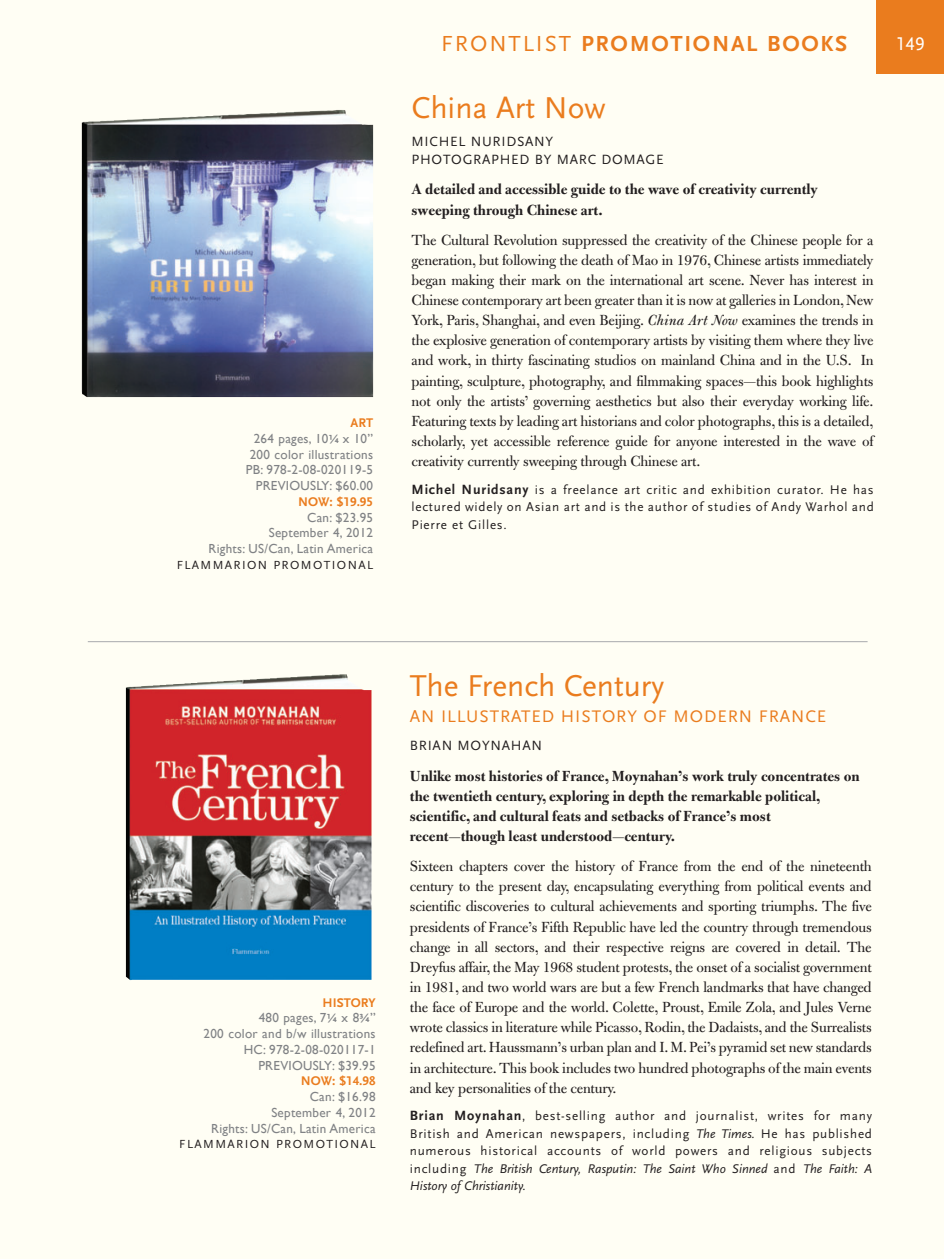
<style>
.page{position:relative;width:944px;height:1259px;background:#fffef4}
.page>*{position:absolute;margin:0;border:0;box-sizing:border-box;transform-origin:0 0}
.t1{font:31.5px "Scala Sans";color:#ea7c1e}
.t2{font:700 22.75px "Scala Sans Caps";letter-spacing:.075em;color:#ea7c1e}
.t3{font:19.25px "Scala Sans Caps";color:#fff}
.t4{font:17.5px "Scala Sans";letter-spacing:.05em;color:#ea7c1e}
.t5{font:15.75px/20.1px "Bulmer";letter-spacing:-.01em;color:#231f20;text-align:justify}
.t6{font:700 15.75px/20.1px "Bulmer";color:#231f20}
.t7{font:14px/17.5px "Scala Sans";letter-spacing:.05em;color:#231f20}
.t8{font:13.12px/17.5px "Scala Sans";letter-spacing:.055em;color:#231f20;text-align:justify}
.t9{font:13.12px/15.8px "Gill Sans";letter-spacing:.02em;color:#808285;text-align:right}
.t10{font:700 13.12px "Scala Sans Caps";color:#ea7c1e}
.t11{font:12.25px "Scala Sans";letter-spacing:.115em;color:#231f20}
.s1{font-family:"Scala Sans Caps Bold Exp";font-size:12.25px}
.s2{font-family:"Scala Sans";font-weight:400}
.s3{font-style:italic}
.s4{font-weight:700;font-size:14px}
</style>
<div class="page">
<div style="left:876px;top:0;width:68px;height:74px;background:#ea7c1e"></div>
<hr style="left:88px;top:641px;width:779px;height:1px;background:#a8a9ad">
<img style="left:126px;top:674px;width:246px;height:306px">
<img style="left:82px;top:110px;width:291px;height:287px">
<p class="t10" style="left:350px;top:415px;width:24px">ART</p>
<p class="t9" style="left:246px;top:431px;width:129px">264 pages, 10<span class="s1">4</span> x 10”<br>200 color illustrations<br>PB: 978-2-08-020119-5<br>PREVIOUSLY: $60.00</p>
<p class="t10" style="left:298px;top:494px;width:76px">NOW: $19.95</p>
<p class="t9" style="left:209px;top:509px;width:166px">Can: $23.95<br>September 4, 2012<br>Rights: US/Can, Latin America</p>
<p class="t11" style="left:177px;top:558px;width:198px">FLAMMARION PROMOTIONAL</p>
<h2 class="t2" style="left:441px;top:30px;width:408px"><span class="s2">FRONTLIST</span> PROMOTIONAL BOOKS</h2>
<p class="t3" style="left:896px;top:32px;width:30px">149</p>
<h1 class="t1" style="left:412px;top:89px;width:196px">China Art Now</h1>
<p class="t7" style="left:412px;top:133px;width:254px">MICHEL NURIDSANY<br>PHOTOGRAPHED BY MARC DOMAGE</p>
<p class="t6" style="left:412px;top:181px;width:408px">A detailed and accessible guide to the wave of creativity currently sweeping through Chinese art.</p>
<p class="t5" style="left:412px;top:231px;width:463px">The Cultural Revolution suppressed the creativity of the Chinese people for a generation, but following the death of Mao in 1976, Chinese artists immediately began making their mark on the international art scene. Never has interest in Chinese contemporary art been greater than it is now at galleries in London, New York, Paris, Shanghai, and even Beijing. <span class="s3">China Art Now</span> examines the trends in the explosive generation of contemporary artists by visiting them where they live and work, in thirty fascinating studios on mainland China and in the U.S. In painting, sculpture, photography, and filmmaking spaces—this book highlights not only the artists’ governing aesthetics but also their everyday working life.<br>Featuring texts by leading art historians and color photographs, this is a detailed, scholarly, yet accessible reference guide for anyone interested in the wave of creativity currently sweeping through Chinese art.</p>
<p class="t8" style="left:412px;top:480px;width:464px"><span class="s4">Michel Nuridsany</span> is a freelance art critic and exhibition curator. He has lectured widely on Asian art and is the author of studies of Andy Warhol and Pierre et Gilles.</p>
<p class="t10" style="left:323px;top:994px;width:55px">HISTORY</p>
<p class="t9" style="left:204px;top:1010px;width:174px">480 pages, 7<span class="s1">4</span> x 8<span class="s1">6</span>”<br>200 color and b/w illustrations<br>HC: 978-2-08-020117-1<br>PREVIOUSLY: $39.95</p>
<p class="t10" style="left:301px;top:1073px;width:76px">NOW: $14.98</p>
<p class="t9" style="left:211px;top:1089px;width:166px">Can: $16.98<br>September 4, 2012<br>Rights: US/Can, Latin America</p>
<p class="t11" style="left:179px;top:1137px;width:198px">FLAMMARION PROMOTIONAL</p>
<h1 class="t1" style="left:410px;top:666px;width:256px">The French Century</h1>
<p class="t4" style="left:410px;top:706px;width:418px">AN ILLUSTRATED HISTORY OF MODERN FRANCE</p>
<p class="t7" style="left:410px;top:736px;width:134px">BRIAN MOYNAHAN</p>
<p class="t6" style="left:410px;top:767px;width:451px">Unlike most histories of France, Moynahan’s work truly concentrates on the twentieth century, exploring in depth the remarkable political, scientific, and cultural feats and setbacks of France’s most recent—though least understood—century.</p>
<p class="t5" style="left:410px;top:858px;width:463px">Sixteen chapters cover the history of France from the end of the nineteenth century to the present day, encapsulating everything from political events and scientific discoveries to cultural achievements and sporting triumphs. The five presidents of France’s Fifth Republic have led the country through tremendous change in all sectors, and their respective reigns are covered in detail. The Dreyfus affair, the May 1968 student protests, the onset of a socialist government in 1981, and two world wars are but a few French landmarks that have changed the face of Europe and the world. Colette, Proust, Emile Zola, and Jules Verne wrote classics in literature while Picasso, Rodin, the Dadaists, and the Surrealists redefined art. Haussmann’s urban plan and I. M. Pei’s pyramid set new standards in architecture. This book includes two hundred photographs of the main events and key personalities of the century.</p>
<p class="t8" style="left:410px;top:1107px;width:464px"><span class="s4">Brian Moynahan</span>, best-selling author and journalist, writes for many British and American newspapers, including <span class="s3">The Times.</span> He has published numerous historical accounts of world powers and religious subjects including <span class="s3">The British Century, Rasputin: The Saint Who Sinned</span> and <span class="s3">The Faith: A History of Christianity.</span></p>
</div>
